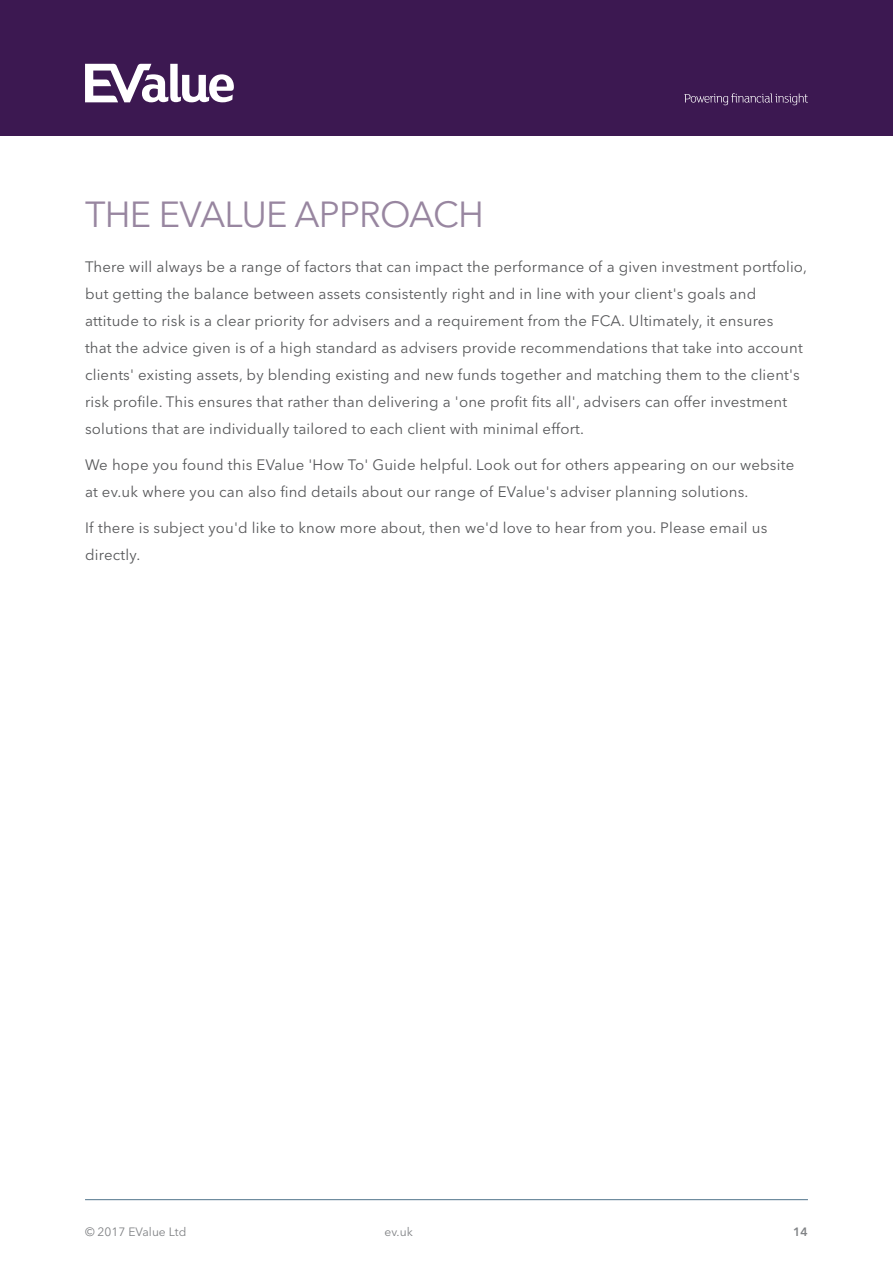
<style>
.page{position:relative;width:893px;height:1263px;background:#fff}
.page>*{position:absolute;margin:0;border:0;box-sizing:border-box;transform-origin:0 0}
.PAGE_HEADING_29_30{font:36px "Avenir Next LT Pro";letter-spacing:-.02em;color:#9886a0}
.INTRO_12_14{font:15px/27px "Avenir Next LT Pro";letter-spacing:.015em;color:#57585a}
.t1{font:12px "Avenir Next LT Pro";color:#808285}
.t2{font:600 12px "Avenir Next LT Pro";color:#808285}
</style>
<div class="page">
<hr style="left:85px;top:1199px;width:723px;height:1px;background:#51748b">
<div style="left:0;top:0;width:893px;height:136px;background:#3c1851"></div>
<svg style="left:85px;top:64px;width:149px;height:38px"></svg>
<svg style="left:684px;top:93px;width:124px;height:12px"></svg>
<p class="PAGE_HEADING_29_30" style="left:85px;top:193px;width:401px">THE EVALUE APPROACH</p>
<p class="INTRO_12_14" style="left:85px;top:254px;width:723px">There will always be a range of factors that can impact the performance of a given investment portfolio, but getting the balance between assets consistently right and in line with your client's goals and attitude to risk is a clear priority for advisers and a requirement from the FCA. Ultimately, it ensures<br>that the advice given is of a high standard as advisers provide recommendations that take into account clients' existing assets, by blending existing and new funds together and matching them to the client's risk profile. This ensures that rather than delivering a 'one profit fits all', advisers can offer investment solutions that are individually tailored to each client with minimal effort.</p>
<p class="INTRO_12_14" style="left:85px;top:452px;width:711px">We hope you found this EValue 'How To' Guide helpful. Look out for others appearing on our website at ev.uk where you can also find details about our range of EValue's adviser planning solutions.</p>
<p class="INTRO_12_14" style="left:85px;top:515px;width:684px">If there is subject you'd like to know more about, then we'd love to hear from you. Please email us directly.</p>
<p class="t1" style="left:85px;top:1224px;width:103px">© 2017 EValue Ltd</p>
<p class="t1" style="left:384px;top:1224px;width:30px">ev.uk</p>
<p class="t2" style="left:793px;top:1224px;width:16px">14</p>
</div>
